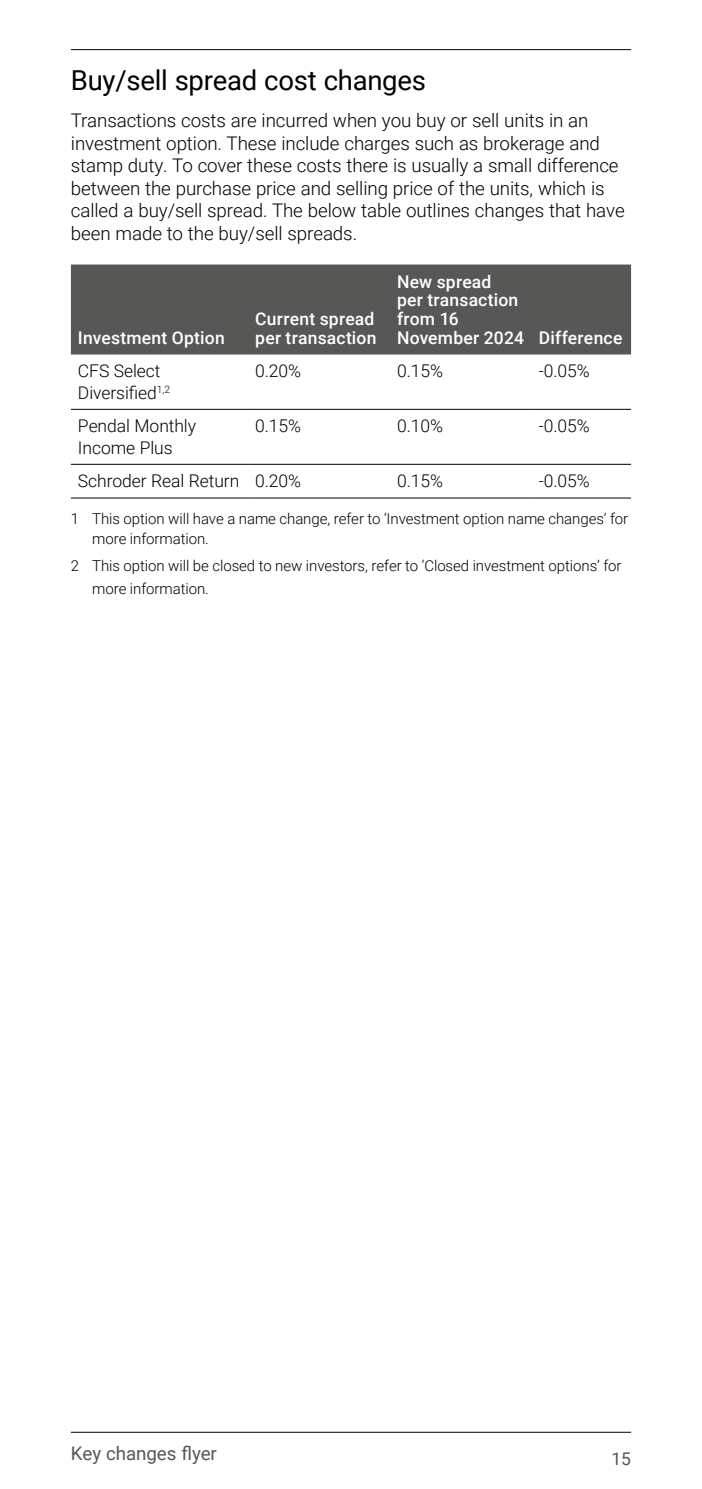
<style>
.page{position:relative;width:702px;height:1489px;background:#fff}
.page>*{position:absolute;margin:0;border:0;box-sizing:border-box;transform-origin:0 0}
.KCF_02_Subhead_1{font:27.5px "Roboto";letter-spacing:-.01em;color:#000}
.KCF_01_Body{font:300 18.75px/22.5px "Roboto";letter-spacing:-.005em;color:#000}
.t1{font:18.75px "Roboto";letter-spacing:-.005em;color:#575756}
.KCF_09_Table_Body{font:300 17.5px/21.2px "Roboto";letter-spacing:-.005em;color:#000}
.KCF_09_Table_Col_Head{font:500 17.5px/18.8px "Roboto";letter-spacing:.01em;color:#fff}
.t2{font:17.5px "Roboto";color:#575756}
.PDSX_11_Footnotes_Left_Align{font:300 15px/20px "Roboto";letter-spacing:-.005em;color:#000}
</style>
<div class="page">
<hr style="left:71px;top:1431px;width:560px;height:1px;background:#000">
<hr style="left:71px;top:49px;width:560px;height:1px;background:#000">
<div style="left:71px;top:264px;width:560px;height:90px;background:#575756"></div>
<hr style="left:71px;top:409px;width:177px;height:1px;background:#000">
<hr style="left:248px;top:409px;width:142px;height:1px;background:#000">
<hr style="left:390px;top:409px;width:141px;height:1px;background:#000">
<hr style="left:531px;top:409px;width:100px;height:1px;background:#000">
<hr style="left:71px;top:464px;width:177px;height:1px;background:#000">
<hr style="left:248px;top:464px;width:142px;height:1px;background:#000">
<hr style="left:390px;top:464px;width:141px;height:1px;background:#000">
<hr style="left:531px;top:464px;width:100px;height:1px;background:#000">
<hr style="left:71px;top:497px;width:177px;height:1px;background:#000">
<hr style="left:248px;top:497px;width:142px;height:1px;background:#000">
<hr style="left:390px;top:497px;width:141px;height:1px;background:#000">
<hr style="left:531px;top:497px;width:100px;height:1px;background:#000">
<p class="KCF_02_Subhead_1" style="left:71px;top:61px;width:356px">Buy/sell spread cost changes</p>
<p class="KCF_01_Body" style="left:71px;top:108px;width:555px">Transactions costs are incurred when you buy or sell units in an investment option. These include charges such as brokerage and stamp duty. To cover these costs there is usually a small difference between the purchase price and selling price of the units, which is called a buy/sell spread. The below table outlines changes that have been made to the buy/sell spreads.</p>
<p class="KCF_09_Table_Col_Head" style="left:78px;top:327px;width:148px">Investment Option</p>
<p class="KCF_09_Table_Col_Head" style="left:255px;top:309px;width:123px">Current spread per transaction</p>
<p class="KCF_09_Table_Col_Head" style="left:397px;top:271px;width:128px">New spread<br>per transaction from 16<br>November 2024</p>
<p class="KCF_09_Table_Col_Head" style="left:539px;top:327px;width:85px">Difference</p>
<p class="KCF_09_Table_Body" style="left:78px;top:360px;width:93px">CFS Select<br>Diversified<sup>1,2</sup></p>
<p class="KCF_09_Table_Body" style="left:255px;top:360px;width:47px">0.20%</p>
<p class="KCF_09_Table_Body" style="left:397px;top:360px;width:47px">0.15%</p>
<p class="KCF_09_Table_Body" style="left:539px;top:360px;width:52px">-0.05%</p>
<p class="KCF_09_Table_Body" style="left:78px;top:415px;width:120px">Pendal Monthly<br>Income Plus</p>
<p class="KCF_09_Table_Body" style="left:255px;top:415px;width:47px">0.15%</p>
<p class="KCF_09_Table_Body" style="left:397px;top:415px;width:47px">0.10%</p>
<p class="KCF_09_Table_Body" style="left:539px;top:415px;width:52px">-0.05%</p>
<p class="KCF_09_Table_Body" style="left:78px;top:470px;width:163px">Schroder Real Return</p>
<p class="KCF_09_Table_Body" style="left:255px;top:470px;width:47px">0.20%</p>
<p class="KCF_09_Table_Body" style="left:397px;top:470px;width:47px">0.15%</p>
<p class="KCF_09_Table_Body" style="left:539px;top:470px;width:52px">-0.05%</p>
<p class="PDSX_11_Footnotes_Left_Align" style="left:92px;top:508px;width:537px;text-indent:-21px">1 This option will have a name change, refer to ‘Investment option name changes’ for more information.</p>
<p class="PDSX_11_Footnotes_Left_Align" style="left:92px;top:554px;width:531px;line-height:22.5px;text-indent:-21px">2 This option will be closed to new investors, refer to ‘Closed investment options’ for more information.</p>
<p class="t1" style="left:71px;top:1439px;width:147px">Key changes flyer</p>
<p class="t2" style="left:611px;top:1446px;width:21px">15</p>
</div>
